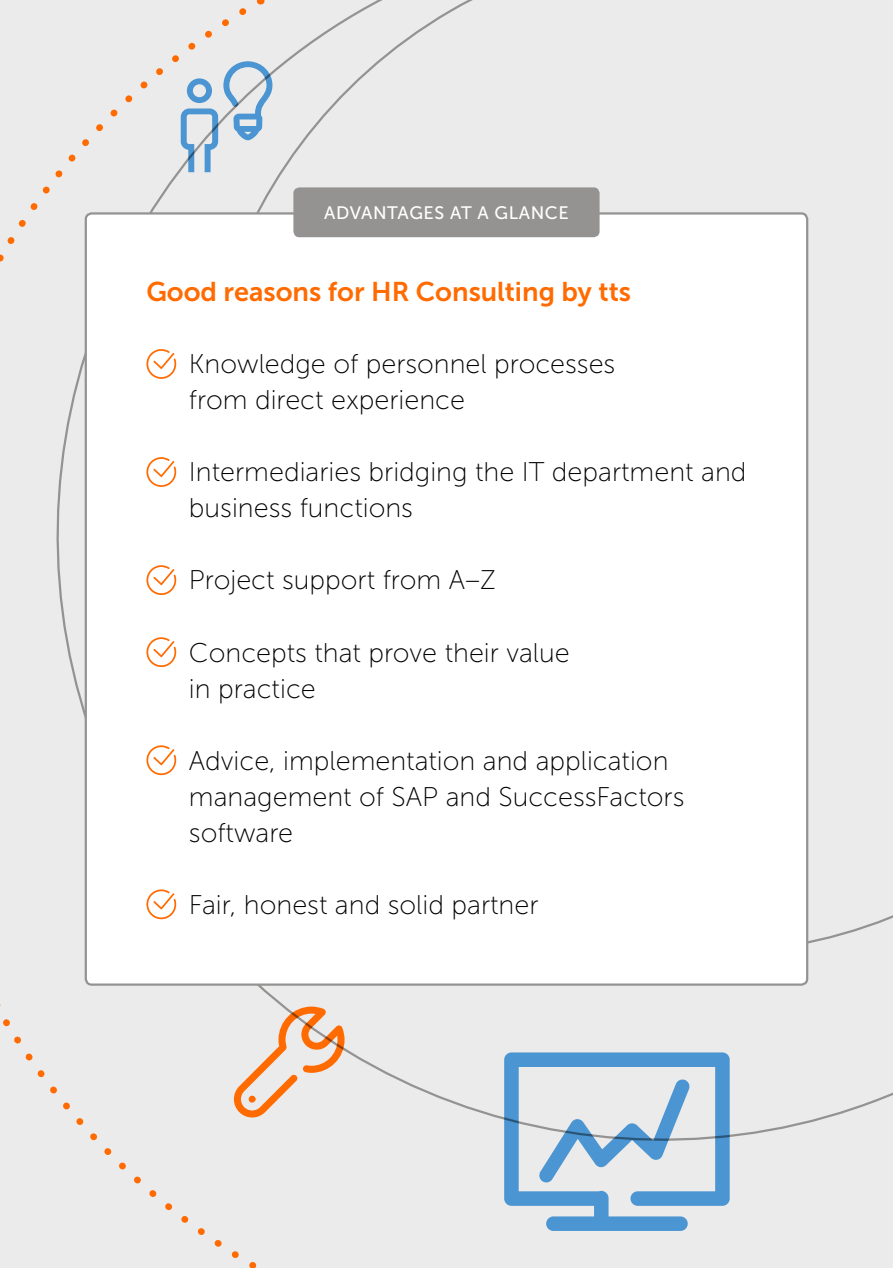
<style>
.page{position:relative;width:893px;height:1268px;background:#fff}
.page>*{position:absolute;margin:0;border:0;box-sizing:border-box;transform-origin:0 0}
.t1{font:27px/36px "Museo Sans 100";color:#000}
.t2{font:27px "Museo Sans 700";color:#ff6b00}
.t3{font:18px "Museo Sans 500";letter-spacing:.03em;color:#fff}
</style>
<div class="page">
<div style="left:0;top:0;width:893px;height:1013px;background:#ebebeb"></div>
<div style="left:0;top:1013px;width:893px;height:254px;background:#ebebeb"></div>
<div style="left:260px;top:0;width:633px;height:257px;background:#ebebeb"></div>
<div style="left:0;top:2px;width:252px;height:1003px;background:#ebebeb"></div>
<div style="left:86px;top:213px;width:721px;height:771px;background:#fff;border-radius:6px"></div>
<svg style="left:146px;top:349px;width:30px;height:30px"></svg>
<svg style="left:146px;top:457px;width:30px;height:30px"></svg>
<svg style="left:146px;top:565px;width:30px;height:30px"></svg>
<svg style="left:146px;top:637px;width:30px;height:30px"></svg>
<svg style="left:146px;top:745px;width:30px;height:30px"></svg>
<svg style="left:146px;top:889px;width:30px;height:30px"></svg>
<div style="left:293px;top:187px;width:307px;height:50px;background:#949392;border-radius:6px"></div>
<svg style="left:234px;top:1006px;width:111px;height:111px;background:#edcfb9"></svg>
<svg style="left:504px;top:1052px;width:226px;height:178px;background:#acc9e0"></svg>
<svg style="left:181px;top:61px;width:91px;height:111px;background:#c0d3e1"></svg>
<p class="t3" style="left:324px;top:203px;width:246px">ADVANTAGES AT A GLANCE</p>
<p class="t2" style="left:146px;top:277px;width:486px">Good reasons for HR Consulting by tts</p>
<p class="t1" style="left:189px;top:346px;width:428px">Knowledge of personnel processes from direct experience</p>
<p class="t1" style="left:189px;top:454px;width:559px">Intermediaries bridging the IT department and business functions</p>
<p class="t1" style="left:189px;top:562px;width:308px">Project support from A–Z</p>
<p class="t1" style="left:189px;top:634px;width:382px">Concepts that prove their value in practice</p>
<p class="t1" style="left:189px;top:742px;width:497px">Advice, implementation and application management of SAP and SuccessFactors software</p>
<p class="t1" style="left:189px;top:886px;width:351px">Fair, honest and solid partner</p>
</div>
